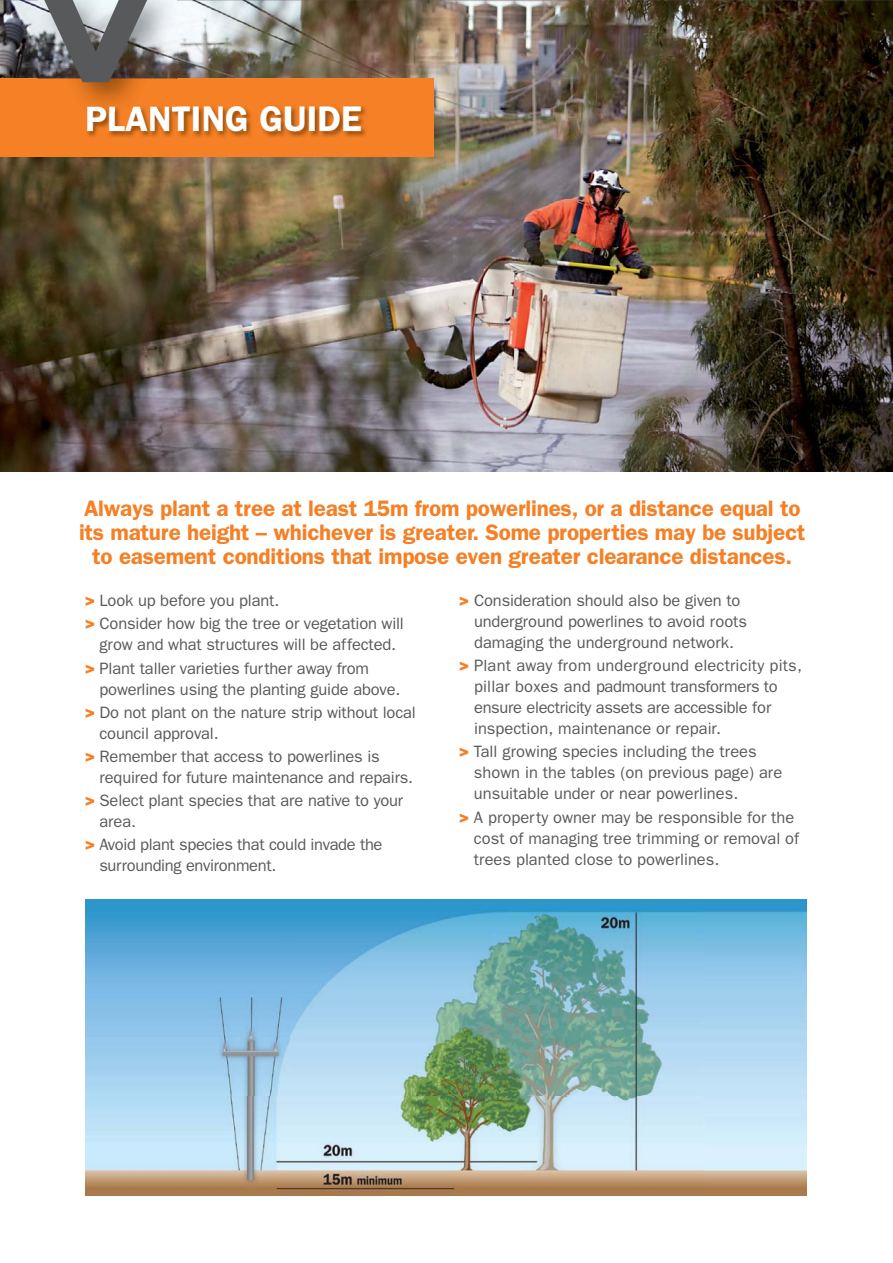
<style>
.page{position:relative;width:893px;height:1263px;background:#fff}
.page>*{position:absolute;margin:0;border:0;box-sizing:border-box;transform-origin:0 0}
.t1{font:600 219px "Franklin Gothic";color:#58595b;scale:.8 1}
.t2{font:600 35.7px "Franklin Gothic";color:#fff}
.t3{font:600 22.5px/24px "Franklin Gothic";letter-spacing:-.01em;color:#f58025;text-align:center}
.t4{font:16.5px/21px "Franklin Gothic";letter-spacing:-.01em;color:#58595b}
.s1{font-weight:800;color:#f58025}
</style>
<div class="page">
<img style="left:0;top:0;width:892px;height:472px">
<img style="left:85px;top:899px;width:721px;height:297px">
<div style="left:0;top:78px;width:434px;height:79px;background:#f58025"></div>
<img style="left:87px;top:106px;width:279px;height:31px">
<img style="left:87px;top:106px;width:274px;height:26px">
<img style="left:38px;top:0;width:138px;height:105px">
<img style="left:87px;top:106px;width:89px;height:6px">
<h1 class="t1" style="left:183px;top:-13px;width:133px;rotate:90deg">&gt;</h1>
<h2 class="t2" style="left:85px;top:107px;width:278px">PLANTING GUIDE</h2>
<h3 class="t3" style="left:79px;top:498px;width:728px">Always plant a tree at least 15m from powerlines, or a distance equal to its mature height – whichever is greater. Some properties may be subject to easement conditions that impose even greater clearance distances.</h3>
<p class="t4" style="left:85px;top:590px;width:320px;line-height:23.1px"><span class="s1">&gt;</span> Look up before you plant.<br><span class="s1">&gt;</span> Consider how big the tree or vegetation will</p>
<p class="t4" style="left:85px;top:635px;width:312px;line-height:23.1px;text-indent:15px">grow and what structures will be affected. <span class="s1">&gt;</span> Plant taller varieties further away from</p>
<p class="t4" style="left:85px;top:679px;width:332px;line-height:23.1px;text-align:center">powerlines using the planting guide above.<br><span class="s1">&gt;</span> Do not plant on the nature strip without local</p>
<p class="t4" style="left:85px;top:723px;width:296px;line-height:23.1px;text-indent:15px">council approval.<br><span class="s1">&gt;</span> Remember that access to powerlines is</p>
<p class="t4" style="left:85px;top:767px;width:329px;line-height:23.1px;text-indent:15px">required for future maintenance and repairs. <span class="s1">&gt;</span> Select plant species that are native to your</p>
<p class="t4" style="left:85px;top:811px;width:299px;line-height:23.1px;text-indent:15px">area.<br><span class="s1">&gt;</span> Avoid plant species that could invade the</p>
<p class="t4" style="left:99px;top:856px;width:178px">surrounding environment.</p>
<p class="t4" style="left:474px;top:592px;width:274px;text-indent:-15px"><span class="s1">&gt;</span> Consideration should also be given to underground powerlines to avoid roots damaging the underground network.</p>
<p class="t4" style="left:474px;top:657px;width:329px;text-indent:-15px"><span class="s1">&gt;</span> Plant away from underground electricity pits, pillar boxes and padmount transformers to ensure electricity assets are accessible for inspection, maintenance or repair.</p>
<p class="t4" style="left:474px;top:743px;width:310px;text-indent:-15px"><span class="s1">&gt;</span> Tall growing species including the trees shown in the tables (on previous page) are unsuitable under or near powerlines.</p>
<p class="t4" style="left:474px;top:808px;width:327px;text-indent:-15px"><span class="s1">&gt;</span> A property owner may be responsible for the cost of managing tree trimming or removal of trees planted close to powerlines.</p>
</div>
